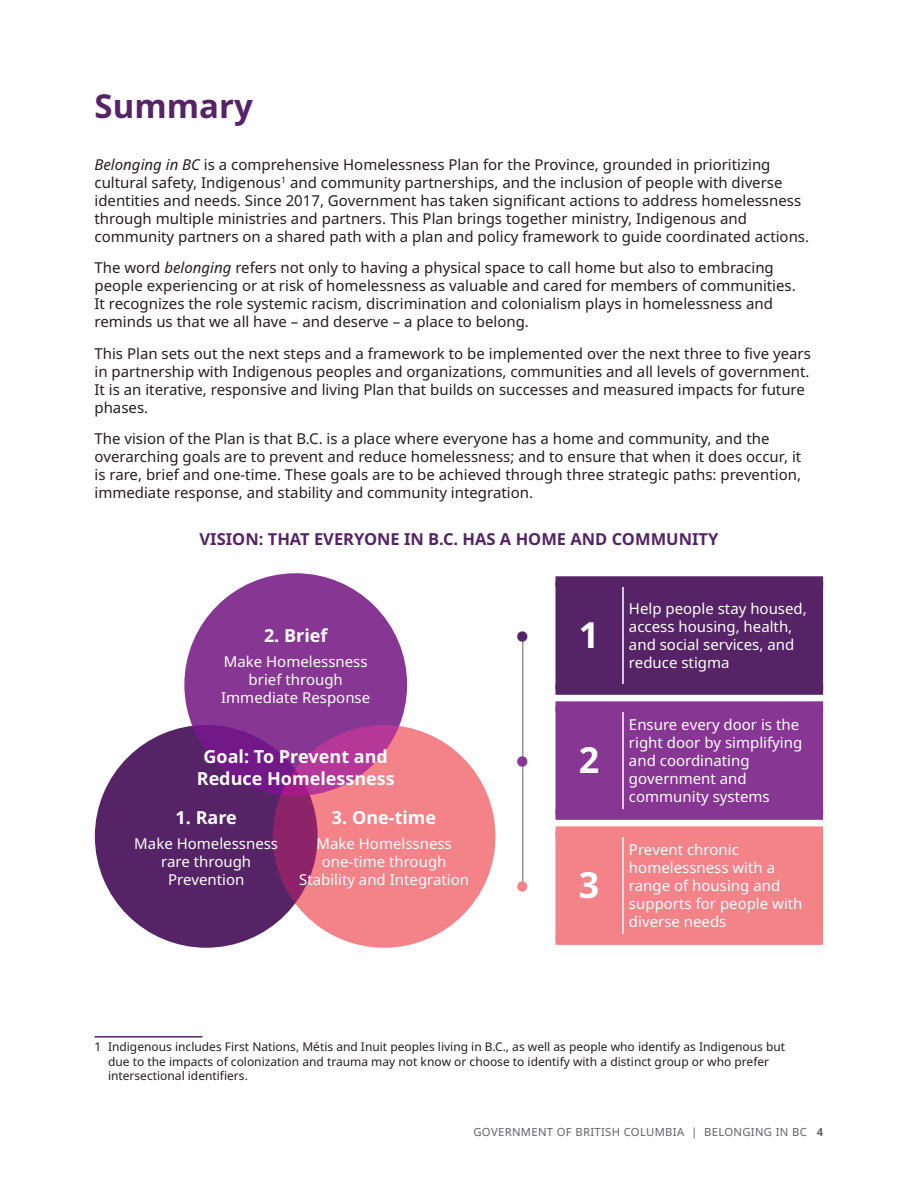
<style>
.page{position:relative;width:918px;height:1188px;background:#fff}
.page>*{position:absolute;margin:0;border:0;box-sizing:border-box;transform-origin:0 0}
.t1{font:39px "Minion Pro";color:#552366}
.t2{font:39px "Minion Pro";color:#883694}
.t3{font:39px "Minion Pro";color:#f38389}
.t4{font:700 33px "BC Sans";color:#552366}
.t5{font:700 18px/21.6px "BC Sans";color:#fff;text-align:center}
.t6{font:700 16.5px "BC Sans";color:#552366}
.t7{font:15px/18px "BC Sans";color:#231f20}
.t8{font:15px/18px "BC Sans";color:#fff}
.t9{font:12px/14.4px "BC Sans";color:#231f20}
.t10{font:11.25px "BC Sans";letter-spacing:.03em;color:#636366}
.s1{font-style:italic}
.s2{font-weight:700}
</style>
<div class="page">
<hr style="left:522px;top:637px;width:1px;height:252px;background:#939598">
<div style="left:555px;top:587px;width:268px;height:97px;background:#552366"></div>
<div style="left:555px;top:712px;width:268px;height:97px;background:#883694"></div>
<div style="left:555px;top:837px;width:268px;height:97px;background:#f38389"></div>
<hr style="left:622px;top:837px;width:2px;height:97px;background:#fff">
<hr style="left:622px;top:712px;width:2px;height:97px;background:#fff">
<hr style="left:622px;top:587px;width:2px;height:97px;background:#fff">
<div style="left:555px;top:576px;width:68px;height:11px;background:#552366"></div>
<div style="left:623px;top:576px;width:200px;height:11px;background:#552366"></div>
<div style="left:555px;top:684px;width:68px;height:11px;background:#552366"></div>
<div style="left:623px;top:684px;width:200px;height:11px;background:#552366"></div>
<div style="left:555px;top:701px;width:68px;height:11px;background:#883694"></div>
<div style="left:623px;top:701px;width:200px;height:11px;background:#883694"></div>
<div style="left:555px;top:809px;width:68px;height:11px;background:#883694"></div>
<div style="left:623px;top:809px;width:200px;height:11px;background:#883694"></div>
<div style="left:555px;top:826px;width:68px;height:11px;background:#f38389"></div>
<div style="left:623px;top:826px;width:200px;height:11px;background:#f38389"></div>
<div style="left:555px;top:934px;width:68px;height:11px;background:#f38389"></div>
<div style="left:623px;top:934px;width:200px;height:11px;background:#f38389"></div>
<div style="left:184px;top:573px;width:223px;height:223px;background:#883694;border-radius:50%"></div>
<div style="left:95px;top:725px;width:223px;height:223px;background:#552366;border-radius:50%"></div>
<svg style="left:273px;top:725px;width:223px;height:223px;background:#e27187"></svg>
<hr style="left:94px;top:1036px;width:108px;height:2px;background:#552366">
<h2 class="t4" style="left:94px;top:83px;width:160px">Summary</h2>
<p class="t7" style="left:94px;top:156px;width:716px"><span class="s1">Belonging in BC</span> is a comprehensive Homelessness Plan for the Province, grounded in prioritizing cultural safety, Indigenous<sup>1</sup> and community partnerships, and the inclusion of people with diverse identities and needs. Since 2017, Government has taken significant actions to address homelessness through multiple ministries and partners. This Plan brings together ministry, Indigenous and community partners on a shared path with a plan and policy framework to guide coordinated actions.</p>
<p class="t7" style="left:95px;top:259px;width:703px">The word <span class="s1">belonging</span> refers not only to having a physical space to call home but also to embracing people experiencing or at risk of homelessness as valuable and cared for members of communities.<br>It recognizes the role systemic racism, discrimination and colonialism plays in homelessness and reminds us that we all have – and deserve – a place to belong.</p>
<p class="t7" style="left:95px;top:345px;width:718px">This Plan sets out the next steps and a framework to be implemented over the next three to five years in partnership with Indigenous peoples and organizations, communities and all levels of government.<br>It is an iterative, responsive and living Plan that builds on successes and measured impacts for future phases.</p>
<p class="t7" style="left:95px;top:430px;width:708px">The vision of the Plan is that B.C. is a place where everyone has a home and community, and the overarching goals are to prevent and reduce homelessness; and to ensure that when it does occur, it is rare, brief and one-time. These goals are to be achieved through three strategic paths: prevention, immediate response, and stability and community integration.</p>
<p class="t6" style="left:200px;top:527px;width:520px">VISION: THAT EVERYONE IN B.C. HAS A HOME AND COMMUNITY</p>
<p class="t5" style="left:264px;top:625px;width:65px">2. Brief</p>
<p class="t8" style="left:221px;top:653px;width:151px;text-align:center">Make Homelessness brief through<br>Immediate Response</p>
<p class="t5" style="left:197px;top:747px;width:199px">Goal: To Prevent and<br>Reduce Homelessness</p>
<p class="t5" style="left:176px;top:807px;width:63px">1. Rare</p>
<p class="t8" style="left:134px;top:835px;width:145px;text-align:center">Make Homelessness rare through<br>Prevention</p>
<p class="t5" style="left:332px;top:807px;width:106px">3. One-time</p>
<p class="t8" style="left:299px;top:835px;width:172px;text-align:center">Make Homelssness one-time through<br>Stability and Integration</p>
<h1 class="t1" style="left:515px;top:607px;width:86px">• <sub>1</sub></h1>
<h1 class="t2" style="left:515px;top:732px;width:86px">• <sub>2</sub></h1>
<h1 class="t3" style="left:515px;top:857px;width:86px">• <sub>3</sub></h1>
<p class="t8" style="left:629px;top:600px;width:179px">Help people stay housed, access housing, health, and social services, and reduce stigma</p>
<p class="t8" style="left:629px;top:716px;width:175px">Ensure every door is the right door by simplifying and coordinating government and community systems</p>
<p class="t8" style="left:629px;top:841px;width:175px">Prevent chronic homelessness with a range of housing and supports for people with diverse needs</p>
<p class="t9" style="left:108px;top:1040px;width:679px;text-indent:-14px">1 Indigenous includes First Nations, Métis and Inuit peoples living in B.C., as well as people who identify as Indigenous but due to the impacts of colonization and trauma may not know or choose to identify with a distinct group or who prefer intersectional identifiers.</p>
<p class="t10" style="left:473px;top:1124px;width:352px">GOVERNMENT OF BRITISH COLUMBIA | BELONGING IN BC <span class="s2">4</span></p>
</div>
